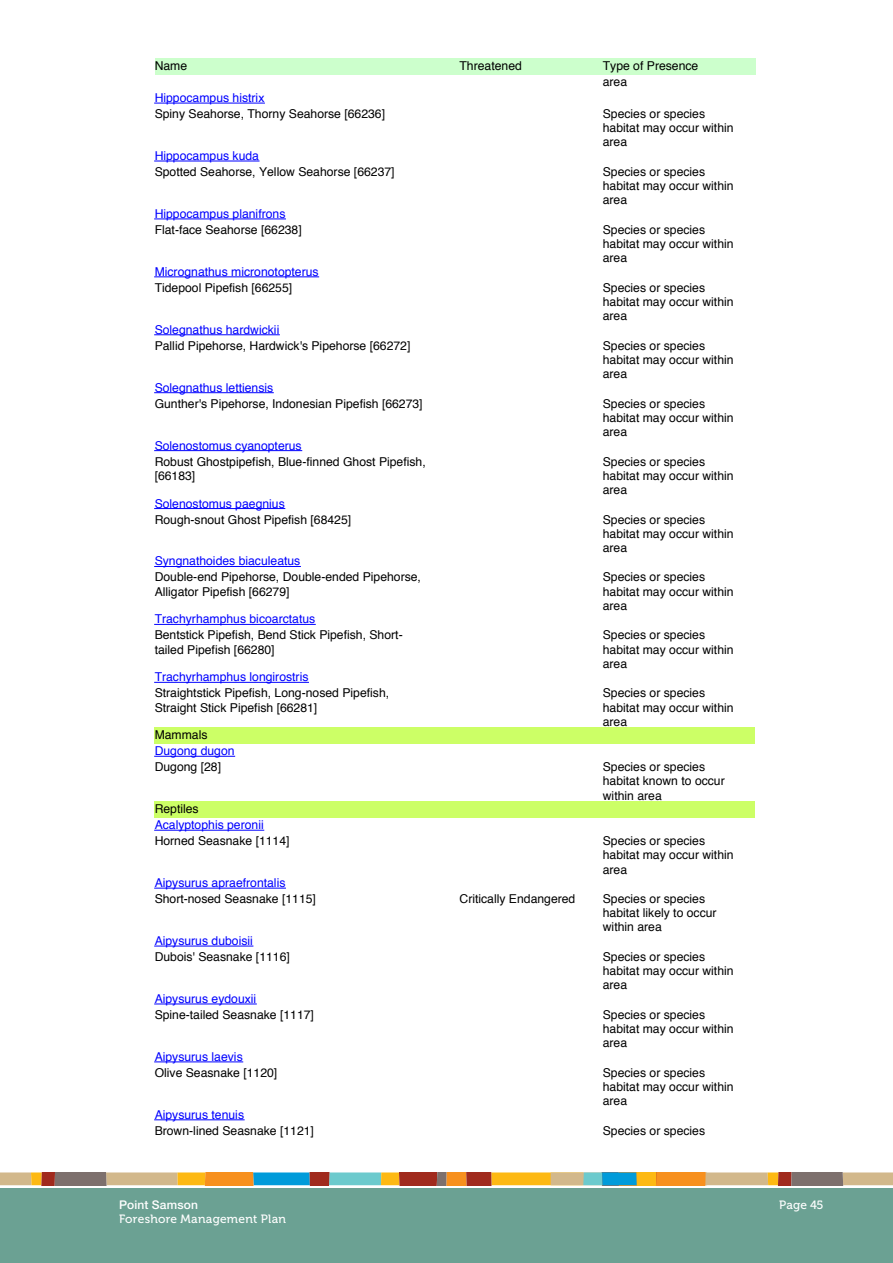
<style>
.page{position:relative;width:893px;height:1263px;background:#fff}
.page>*{position:absolute;margin:0;border:0;box-sizing:border-box;transform-origin:0 0}
.t1{font:12.15px/14.2px "Helvetica";color:#000}
.t2{font:12.15px "Helvetica";color:#00f}
.t3{font:12px "Museo 500";letter-spacing:.02em;color:#fff}
.t4{font:500 12px "Helvetica Neue";letter-spacing:.015em;color:#fff}
</style>
<div class="page">
<div style="left:155px;top:58px;width:304px;height:16px;background:#cfc"></div>
<div style="left:459px;top:58px;width:144px;height:16px;background:#cfc"></div>
<div style="left:603px;top:58px;width:152px;height:16px;background:#cfc"></div>
<hr style="left:155px;top:103px;width:109px;height:1px;background:#00f">
<hr style="left:155px;top:161px;width:104px;height:1px;background:#00f">
<hr style="left:155px;top:219px;width:130px;height:1px;background:#00f">
<hr style="left:155px;top:276px;width:164px;height:1px;background:#00f">
<hr style="left:155px;top:334px;width:124px;height:1px;background:#00f">
<hr style="left:155px;top:392px;width:118px;height:1px;background:#00f">
<hr style="left:155px;top:450px;width:147px;height:1px;background:#00f">
<hr style="left:155px;top:508px;width:130px;height:1px;background:#00f">
<hr style="left:155px;top:566px;width:145px;height:1px;background:#00f">
<hr style="left:155px;top:624px;width:160px;height:1px;background:#00f">
<hr style="left:155px;top:682px;width:153px;height:1px;background:#00f">
<div style="left:155px;top:728px;width:600px;height:16px;background:#cf6"></div>
<hr style="left:155px;top:756px;width:80px;height:1px;background:#00f">
<div style="left:155px;top:801px;width:600px;height:16px;background:#cf6"></div>
<hr style="left:155px;top:830px;width:109px;height:1px;background:#00f">
<hr style="left:155px;top:888px;width:130px;height:1px;background:#00f">
<hr style="left:155px;top:946px;width:98px;height:1px;background:#00f">
<hr style="left:155px;top:1004px;width:101px;height:1px;background:#00f">
<hr style="left:155px;top:1061px;width:88px;height:1px;background:#00f">
<hr style="left:155px;top:1119px;width:89px;height:1px;background:#00f">
<div style="left:0;top:1188px;width:893px;height:75px;background:#6ba193"></div>
<svg style="left:0;top:1172px;width:893px;height:13px;background:#b19867"></svg>
<p class="t1" style="left:155px;top:59px;width:34px">Name</p>
<p class="t1" style="left:459px;top:59px;width:64px">Threatened</p>
<p class="t1" style="left:603px;top:58px;width:97px;line-height:16px">Type of Presence area</p>
<p class="t1" style="left:155px;top:107px;width:232px">Spiny Seahorse, Thorny Seahorse [66236]</p>
<p class="t1" style="left:603px;top:107px;width:132px">Species or species habitat may occur within area</p>
<p class="t2" style="left:155px;top:88px;width:111px">Hippocampus histrix</p>
<p class="t2" style="left:155px;top:146px;width:106px">Hippocampus kuda</p>
<p class="t1" style="left:155px;top:165px;width:241px">Spotted Seahorse, Yellow Seahorse [66237]</p>
<p class="t1" style="left:603px;top:165px;width:132px">Species or species habitat may occur within area</p>
<p class="t2" style="left:155px;top:204px;width:132px">Hippocampus planifrons</p>
<p class="t1" style="left:155px;top:223px;width:149px">Flat-face Seahorse [66238]</p>
<p class="t1" style="left:603px;top:223px;width:132px">Species or species habitat may occur within area</p>
<p class="t2" style="left:155px;top:262px;width:165px">Micrognathus micronotopterus</p>
<p class="t1" style="left:155px;top:281px;width:139px">Tidepool Pipefish [66255]</p>
<p class="t1" style="left:603px;top:281px;width:132px">Species or species habitat may occur within area</p>
<p class="t2" style="left:155px;top:320px;width:126px">Solegnathus hardwickii</p>
<p class="t1" style="left:155px;top:339px;width:257px">Pallid Pipehorse, Hardwick's Pipehorse [66272]</p>
<p class="t1" style="left:603px;top:339px;width:132px">Species or species habitat may occur within area</p>
<p class="t2" style="left:155px;top:378px;width:120px">Solegnathus lettiensis</p>
<p class="t1" style="left:155px;top:397px;width:270px">Gunther's Pipehorse, Indonesian Pipefish [66273]</p>
<p class="t1" style="left:603px;top:397px;width:132px">Species or species habitat may occur within area</p>
<p class="t2" style="left:155px;top:436px;width:149px">Solenostomus cyanopterus</p>
<p class="t1" style="left:155px;top:455px;width:273px">Robust Ghostpipefish, Blue-finned Ghost Pipefish, [66183]</p>
<p class="t1" style="left:603px;top:455px;width:132px">Species or species habitat may occur within area</p>
<p class="t2" style="left:155px;top:494px;width:132px">Solenostomus paegnius</p>
<p class="t1" style="left:155px;top:512px;width:198px">Rough-snout Ghost Pipefish [68425]</p>
<p class="t1" style="left:603px;top:512px;width:132px">Species or species habitat may occur within area</p>
<p class="t2" style="left:155px;top:552px;width:147px">Syngnathoides biaculeatus</p>
<p class="t1" style="left:155px;top:570px;width:268px">Double-end Pipehorse, Double-ended Pipehorse,<br>Alligator Pipefish [66279]</p>
<p class="t1" style="left:603px;top:570px;width:132px">Species or species habitat may occur within area</p>
<p class="t2" style="left:155px;top:610px;width:162px">Trachyrhamphus bicoarctatus</p>
<p class="t1" style="left:155px;top:628px;width:250px">Bentstick Pipefish, Bend Stick Pipefish, Short&shy;tailed Pipefish [66280]</p>
<p class="t1" style="left:603px;top:628px;width:132px">Species or species habitat may occur within area</p>
<p class="t2" style="left:155px;top:668px;width:155px">Trachyrhamphus longirostris</p>
<p class="t1" style="left:155px;top:686px;width:236px">Straightstick Pipefish, Long-nosed Pipefish,<br>Straight Stick Pipefish [66281]</p>
<p class="t1" style="left:603px;top:686px;width:132px">Species or species habitat may occur within area</p>
<p class="t1" style="left:155px;top:728px;width:54px">Mammals</p>
<p class="t1" style="left:155px;top:760px;width:68px">Dugong [28]</p>
<p class="t1" style="left:603px;top:760px;width:123px">Species or species habitat known to occur within area</p>
<p class="t2" style="left:155px;top:742px;width:81px">Dugong dugon</p>
<p class="t1" style="left:155px;top:802px;width:46px">Reptiles</p>
<p class="t1" style="left:155px;top:834px;width:136px">Horned Seasnake [1114]</p>
<p class="t1" style="left:603px;top:834px;width:132px">Species or species habitat may occur within area</p>
<p class="t2" style="left:155px;top:815px;width:111px">Acalyptophis peronii</p>
<p class="t2" style="left:155px;top:873px;width:132px">Aipysurus apraefrontalis</p>
<p class="t1" style="left:155px;top:892px;width:163px">Short-nosed Seasnake [1115]</p>
<p class="t1" style="left:459px;top:892px;width:117px">Critically Endangered</p>
<p class="t1" style="left:603px;top:892px;width:115px">Species or species habitat likely to occur within area</p>
<p class="t2" style="left:155px;top:931px;width:100px">Aipysurus duboisii</p>
<p class="t1" style="left:155px;top:950px;width:137px">Dubois' Seasnake [1116]</p>
<p class="t1" style="left:603px;top:950px;width:132px">Species or species habitat may occur within area</p>
<p class="t2" style="left:155px;top:989px;width:103px">Aipysurus eydouxii</p>
<p class="t1" style="left:155px;top:1008px;width:161px">Spine-tailed Seasnake [1117]</p>
<p class="t1" style="left:603px;top:1008px;width:132px">Species or species habitat may occur within area</p>
<p class="t2" style="left:155px;top:1047px;width:90px">Aipysurus laevis</p>
<p class="t1" style="left:155px;top:1066px;width:124px">Olive Seasnake [1120]</p>
<p class="t1" style="left:603px;top:1066px;width:132px">Species or species habitat may occur within area</p>
<p class="t2" style="left:155px;top:1105px;width:91px">Aipysurus tenuis</p>
<p class="t1" style="left:155px;top:1124px;width:161px">Brown-lined Seasnake [1121]</p>
<p class="t1" style="left:603px;top:1124px;width:104px">Species or species</p>
<p class="t4" style="left:119px;top:1197px;width:80px">Point Samson</p>
<p class="t3" style="left:119px;top:1212px;width:168px">Foreshore Management Plan</p>
<p class="t3" style="left:779px;top:1198px;width:46px">Page 45</p>
</div>
